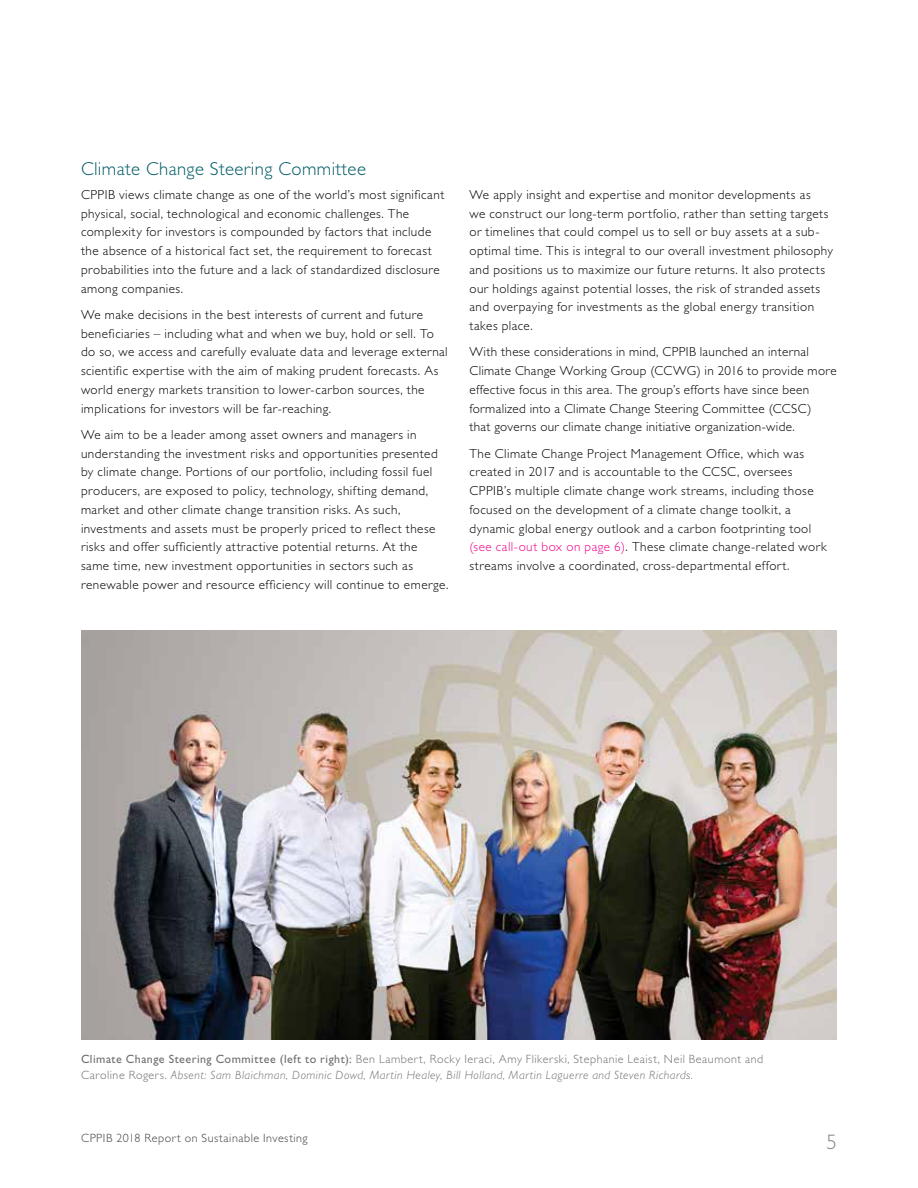
<style>
.page{position:relative;width:918px;height:1188px;background:#fff}
.page>*{position:absolute;margin:0;border:0;box-sizing:border-box;transform-origin:0 0}
.t1{font:300 21px "Gill Sans Std";color:#8c827a}
.t2{font:300 18.75px "Gill Sans Std";letter-spacing:.02em;color:#035c67}
.t3{font:300 13.2px/18.8px "Gill Sans Std";letter-spacing:.035em;color:#000}
.t4{font:italic 300 12px/16.5px "Gill Sans Std";letter-spacing:.04em;color:#6d6e71}
.t5{font:300 12px "Gill Sans Std";letter-spacing:.045em;color:#414042}
.s1{color:#ec008c}
.s2{font-weight:400;font-style:normal}
.s3{font-style:normal}
</style>
<div class="page">
<img style="left:81px;top:630px;width:756px;height:410px">
<h2 class="t2" style="left:81px;top:158px;width:286px">Climate Change Steering Committee</h2>
<p class="t3" style="left:81px;top:185px;width:365px">CPPIB views climate change as one of the world’s most significant physical, social, technological and economic challenges. The complexity for investors is compounded by factors that include the absence of a historical fact set, the requirement to forecast probabilities into the future and a lack of standardized disclosure among companies.</p>
<p class="t3" style="left:81px;top:305px;width:368px">We make decisions in the best interests of current and future beneficiaries – including what and when we buy, hold or sell. To do so, we access and carefully evaluate data and leverage external scientific expertise with the aim of making prudent forecasts. As world energy markets transition to lower-carbon sources, the implications for investors will be far-reaching.</p>
<p class="t3" style="left:81px;top:425px;width:369px">We aim to be a leader among asset owners and managers in understanding the investment risks and opportunities presented by climate change. Portions of our portfolio, including fossil fuel producers, are exposed to policy, technology, shifting demand, market and other climate change transition risks. As such, investments and assets must be properly priced to reflect these risks and offer sufficiently attractive potential returns. At the same time, new investment opportunities in sectors such as renewable power and resource efficiency will continue to emerge.</p>
<p class="t3" style="left:470px;top:185px;width:365px">We apply insight and expertise and monitor developments as<br>we construct our long-term portfolio, rather than setting targets or timelines that could compel us to sell or buy assets at a sub&shy;optimal time. This is integral to our overall investment philosophy and positions us to maximize our future returns. It also protects our holdings against potential losses, the risk of stranded assets and overpaying for investments as the global energy transition takes place.</p>
<p class="t3" style="left:470px;top:343px;width:369px">With these considerations in mind, CPPIB launched an internal Climate Change Working Group (CCWG) in 2016 to provide more effective focus in this area. The group’s efforts have since been formalized into a Climate Change Steering Committee (CCSC)<br>that governs our climate change initiative organization-wide.</p>
<p class="t3" style="left:469px;top:444px;width:359px">The Climate Change Project Management Office, which was created in 2017 and is accountable to the CCSC, oversees CPPIB’s multiple climate change work streams, including those focused on the development of a climate change toolkit, a dynamic global energy outlook and a carbon footprinting tool <span class="s1">(see call-out box on page 6)</span>. These climate change-related work streams involve a coordinated, cross-departmental effort.</p>
<p class="t4" style="left:81px;top:1051px;width:684px"><span class="s2">Climate Change Steering Committee (left to right):</span> <span class="s3">Ben Lambert, Rocky Ieraci, Amy Flikerski, Stephanie Leaist, Neil Beaumont and<br>Caroline Rogers.</span> Absent: Sam Blaichman, Dominic Dowd, Martin Healey, Bill Holland, Martin Laguerre and Steven Richards.</p>
<p class="t5" style="left:81px;top:1132px;width:228px">CPPIB 2018 Report on Sustainable Investing</p>
<h1 class="t1" style="left:826px;top:1130px;width:12px">5</h1>
</div>
